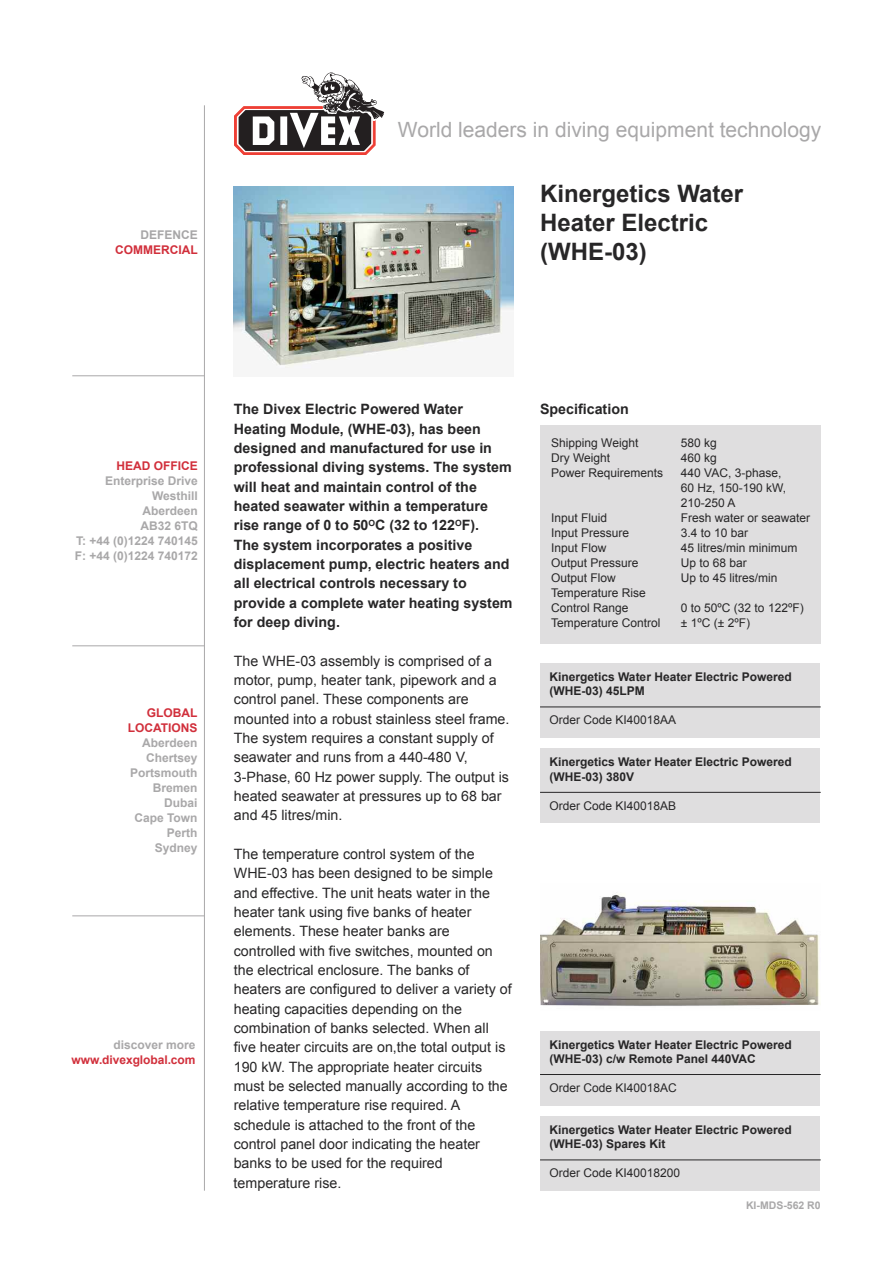
<style>
.page{position:relative;width:893px;height:1263px;background:#fff}
.page>*{position:absolute;margin:0;border:0;box-sizing:border-box;transform-origin:0 0}
.t1{font:700 24px/28.8px "Arial";color:#272627}
.t2{font:21px "Arial";color:#a9a8a9}
.t3{font:14.25px/19.4px "Arial";color:#272627}
.t4{font:700 14.25px/19.4px "Arial";color:#272627}
.t5{font:12px/15px "Arial";color:#272627}
.t6{font:700 12px/14.4px "Arial";color:#272627}
.t7{font:700 12px/15px "Arial";color:#a9a8a9;text-align:right}
.t8{font:700 12px/15px "Arial";color:#d12f3b;text-align:right}
.t9{font:700 12px "Arial";color:#a7a6a7}
.t10{font:700 10.5px "Arial";color:#a9a8a9}
</style>
<div class="page">
<div style="left:540px;top:426px;width:281px;height:218px;background:#dfdedf"></div>
<hr style="left:72px;top:645px;width:132px;height:1px;background:#a9a8a9">
<hr style="left:72px;top:915px;width:132px;height:1px;background:#a9a8a9">
<hr style="left:72px;top:375px;width:132px;height:1px;background:#a9a8a9">
<hr style="left:204px;top:105px;width:1px;height:1086px;background:#a9a8a9">
<svg style="left:234px;top:73px;width:150px;height:82px"></svg>
<div style="left:540px;top:1031px;width:280px;height:74px;background:#dfdedf"></div>
<hr style="left:540px;top:1074px;width:281px;height:1px;background:#272627">
<div style="left:540px;top:1116px;width:280px;height:75px;background:#dfdedf"></div>
<hr style="left:540px;top:1160px;width:281px;height:1px;background:#272627">
<div style="left:540px;top:663px;width:280px;height:75px;background:#dfdedf"></div>
<hr style="left:540px;top:707px;width:281px;height:1px;background:#272627">
<div style="left:540px;top:749px;width:280px;height:74px;background:#dfdedf"></div>
<hr style="left:540px;top:792px;width:281px;height:1px;background:#272627">
<img style="left:234px;top:186px;width:280px;height:182px">
<img style="left:540px;top:894px;width:280px;height:112px">
<p class="t9" style="left:140px;top:228px;width:59px">DEFENCE</p>
<p class="t8" style="left:115px;top:242px;width:84px">COMMERCIAL</p>
<h2 class="t2" style="left:398px;top:118px;width:425px">World leaders in diving equipment technology</h2>
<h1 class="t1" style="left:540px;top:179px;width:205px">Kinergetics Water<br>Heater Electric (WHE-03)</h1>
<p class="t8" style="left:116px;top:458px;width:83px">HEAD OFFICE</p>
<p class="t7" style="left:75px;top:473px;width:125px">Enterprise Drive<br>Westhill<br>Aberdeen<br>AB32 6TQ<br>T: +44 (0)1224 740145<br>F: +44 (0)1224 740172</p>
<p class="t8" style="left:128px;top:705px;width:71px">GLOBAL<br>LOCATIONS</p>
<p class="t7" style="left:130px;top:735px;width:69px">Aberdeen<br>Chertsey<br>Portsmouth<br>Bremen<br>Dubai<br>Cape Town<br>Perth<br>Sydney</p>
<p class="t7" style="left:113px;top:1038px;width:84px">discover more</p>
<p class="t8" style="left:72px;top:1053px;width:125px">www.divexglobal.com</p>
<p class="t4" style="left:234px;top:400px;width:280px">The Divex Electric Powered Water Heating Module, (WHE-03), has been designed and manufactured for use in professional diving systems. The system will heat and maintain control of the heated seawater within a temperature rise range of 0 to 50<sup>O</sup>C (32 to 122<sup>O</sup>F).<br>The system incorporates a positive displacement pump, electric heaters and all electrical controls necessary to provide a complete water heating system for deep diving.</p>
<p class="t3" style="left:234px;top:651px;width:277px">The WHE-03 assembly is comprised of a motor, pump, heater tank, pipework and a control panel. These components are mounted into a robust stainless steel frame.<br>The system requires a constant supply of seawater and runs from a 440-480 V, 3-Phase, 60 Hz power supply. The output is heated seawater at pressures up to 68 bar and 45 litres/min.</p>
<p class="t3" style="left:234px;top:844px;width:280px">The temperature control system of the WHE-03 has been designed to be simple and effective. The unit heats water in the heater tank using five banks of heater elements. These heater banks are controlled with five switches, mounted on the electrical enclosure. The banks of heaters are configured to deliver a variety of heating capacities depending on the combination of banks selected. When all five heater circuits are on,the total output is 190 kW. The appropriate heater circuits must be selected manually according to the relative temperature rise required. A schedule is attached to the front of the control panel door indicating the heater banks to be used for the required temperature rise.</p>
<p class="t4" style="left:540px;top:400px;width:90px">Specification</p>
<p class="t5" style="left:551px;top:435px;width:89px">Shipping Weight</p>
<p class="t5" style="left:681px;top:435px;width:38px">580 kg</p>
<p class="t5" style="left:551px;top:450px;width:61px">Dry Weight</p>
<p class="t5" style="left:681px;top:450px;width:38px">460 kg</p>
<p class="t5" style="left:551px;top:465px;width:114px">Power Requirements</p>
<p class="t5" style="left:681px;top:465px;width:107px">440 VAC, 3-phase,<br>60 Hz, 150-190 kW,<br>210-250 A</p>
<p class="t5" style="left:551px;top:510px;width:58px">Input Fluid</p>
<p class="t5" style="left:681px;top:510px;width:131px">Fresh water or seawater</p>
<p class="t5" style="left:551px;top:525px;width:80px">Input Pressure</p>
<p class="t5" style="left:681px;top:525px;width:69px">3.4 to 10 bar</p>
<p class="t5" style="left:551px;top:540px;width:57px">Input Flow</p>
<p class="t5" style="left:681px;top:540px;width:118px">45 litres/min minimum</p>
<p class="t5" style="left:551px;top:555px;width:89px">Output Pressure</p>
<p class="t5" style="left:681px;top:555px;width:68px">Up to 68 bar</p>
<p class="t5" style="left:551px;top:570px;width:66px">Output Flow</p>
<p class="t5" style="left:681px;top:570px;width:98px">Up to 45 litres/min</p>
<p class="t5" style="left:551px;top:585px;width:96px">Temperature Rise<br>Control Range</p>
<p class="t5" style="left:681px;top:600px;width:124px">0 to 50ºC (32 to 122ºF)</p>
<p class="t5" style="left:551px;top:615px;width:111px">Temperature Control</p>
<p class="t5" style="left:681px;top:615px;width:71px">± 1ºC (± 2ºF)</p>
<p class="t6" style="left:549px;top:670px;width:244px">Kinergetics Water Heater Electric Powered (WHE-03) 45LPM</p>
<p class="t5" style="left:549px;top:712px;width:128px">Order Code KI40018AA</p>
<p class="t6" style="left:549px;top:755px;width:244px">Kinergetics Water Heater Electric Powered (WHE-03) 380V</p>
<p class="t5" style="left:549px;top:798px;width:128px">Order Code KI40018AB</p>
<p class="t6" style="left:549px;top:1037px;width:244px">Kinergetics Water Heater Electric Powered (WHE-03) c/w Remote Panel 440VAC</p>
<p class="t5" style="left:549px;top:1080px;width:129px">Order Code KI40018AC</p>
<p class="t6" style="left:549px;top:1122px;width:244px">Kinergetics Water Heater Electric Powered (WHE-03) Spares Kit</p>
<p class="t5" style="left:549px;top:1165px;width:132px">Order Code KI40018200</p>
<p class="t10" style="left:746px;top:1199px;width:76px">KI-MDS-562 R0</p>
</div>
